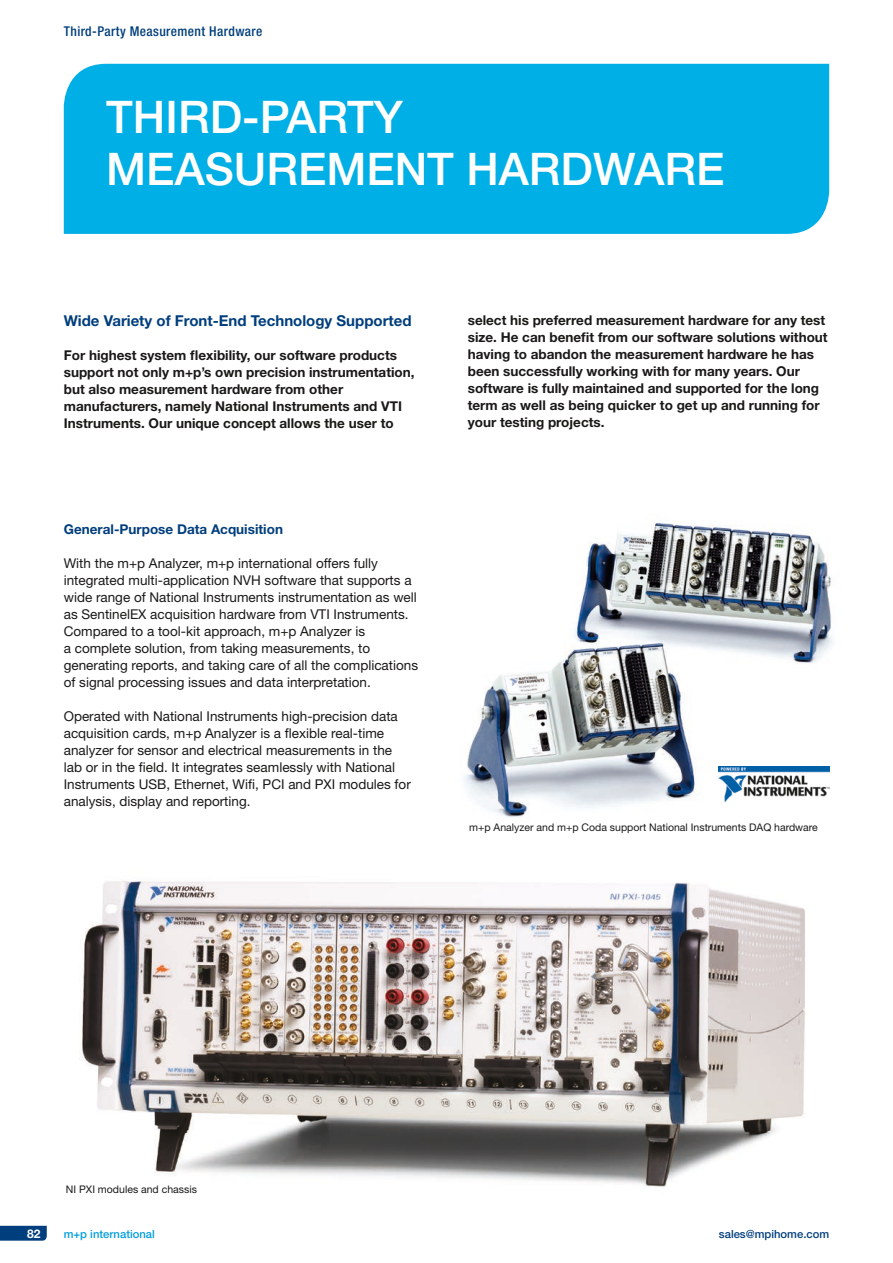
<style>
.page{position:relative;width:893px;height:1263px;background:#fff}
.page>*{position:absolute;margin:0;border:0;box-sizing:border-box;transform-origin:0 0}
.t1{font:500 45px/52.5px "Helvetica Neue LT";color:#fff}
.t2{font:700 15px "Helvetica Neue LT";color:#003e7d}
.t3{font:13.5px/17px "Helvetica Neue LT";color:#1a1918}
.t4{font:700 13.5px/17px "Helvetica Neue LT";color:#1a1918}
.t5{font:700 13.5px "Helvetica Neue LT";color:#003e7d}
.t6{font:500 condensed 13.5px "Helvetica Neue";letter-spacing:.03em;color:#003e7d}
.t7{font:700 12px "Helvetica Neue LT";color:#fff}
.t8{font:500 11.25px "Helvetica Neue LT";color:#003e7d}
.t9{font:500 11.25px "Helvetica Neue LT";color:#009dde}
.t10{font:10.5px "Helvetica Neue LT";color:#1a1918}
</style>
<div class="page">
<svg style="left:0;top:1226px;width:47px;height:15px"></svg>
<div style="left:64px;top:64px;width:765px;height:170px;background:#00afe5"></div>
<img style="left:464px;top:523px;width:369px;height:295px">
<img style="left:718px;top:766px;width:112px;height:36px">
<img style="left:79px;top:881px;width:726px;height:306px">
<p class="t6" style="left:64px;top:23px;width:200px">Third-Party Measurement Hardware</p>
<h1 class="t1" style="left:106px;top:90px;width:620px">THIRD-PARTY<br>MEASUREMENT HARDWARE</h1>
<p class="t2" style="left:64px;top:312px;width:349px">Wide Variety of Front-End Technology Supported</p>
<p class="t4" style="left:64px;top:347px;width:352px">For highest system flexibility, our software products support not only m+p’s own precision instrumentation, but also measurement hardware from other manufacturers, namely National Instruments and VTI Instruments. Our unique concept allows the user to</p>
<p class="t5" style="left:64px;top:520px;width:221px">General-Purpose Data Acquisition</p>
<p class="t3" style="left:64px;top:554px;width:356px">With the m+p Analyzer, m+p international offers fully integrated multi-application NVH software that supports a wide range of National Instruments instrumentation as well as SentinelEX acquisition hardware from VTI Instruments.<br>Compared to a tool-kit approach, m+p Analyzer is<br>a complete solution, from taking measurements, to generating reports, and taking care of all the complications of signal processing issues and data interpretation.</p>
<p class="t3" style="left:64px;top:707px;width:349px">Operated with National Instruments high-precision data acquisition cards, m+p Analyzer is a flexible real-time analyzer for sensor and electrical measurements in the lab or in the field. It integrates seamlessly with National Instruments USB, Ethernet, Wifi, PCI and PXI modules for analysis, display and reporting.</p>
<p class="t4" style="left:468px;top:312px;width:361px">select his preferred measurement hardware for any test size. He can benefit from our software solutions without having to abandon the measurement hardware he has been successfully working with for many years. Our software is fully maintained and supported for the long term as well as being quicker to get up and running for your testing projects.</p>
<p class="t10" style="left:469px;top:821px;width:350px">m+p Analyzer and m+p Coda support National Instruments DAQ hardware</p>
<p class="t10" style="left:66px;top:1182px;width:133px">NI PXI modules and chassis</p>
<p class="t7" style="left:27px;top:1226px;width:15px">82</p>
<p class="t9" style="left:64px;top:1227px;width:93px">m+p international</p>
<p class="t8" style="left:719px;top:1227px;width:112px">sales@mpihome.com</p>
</div>
